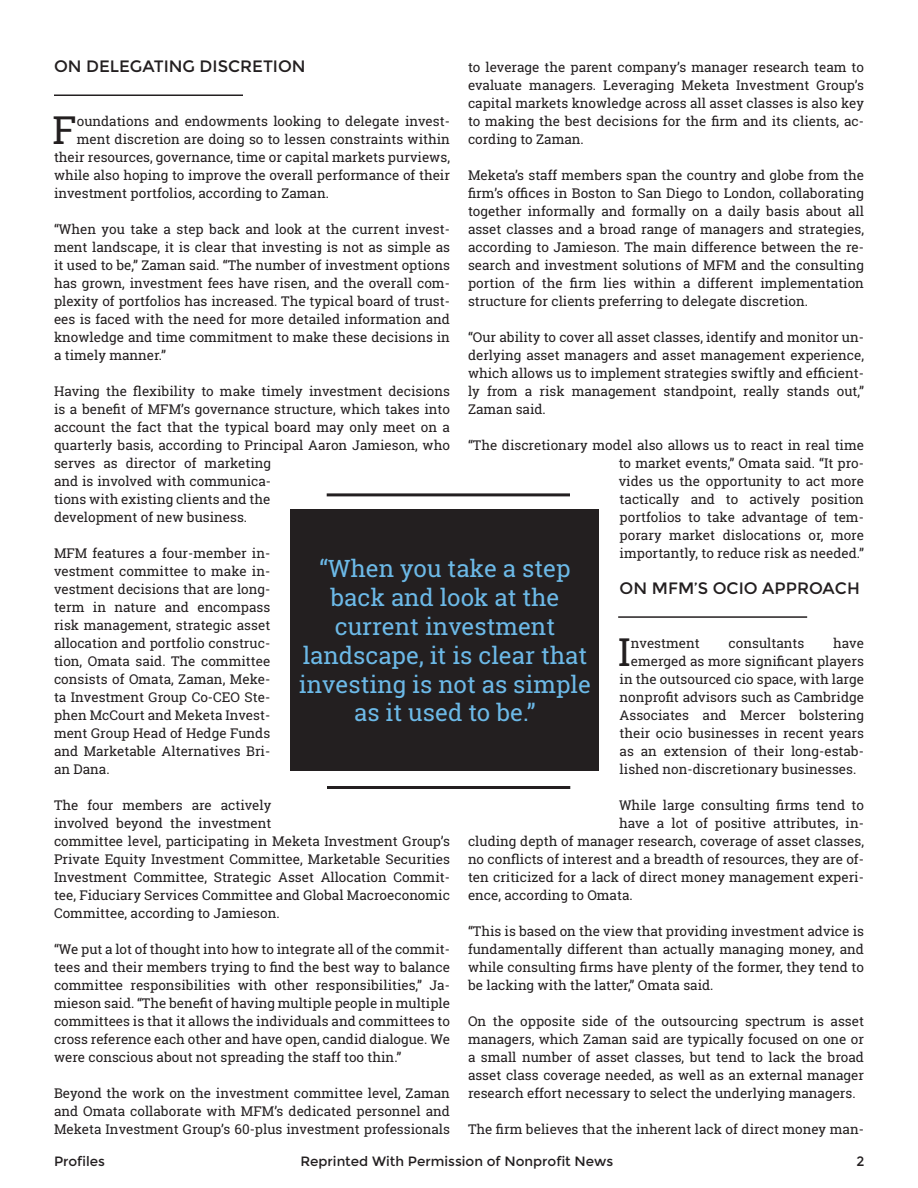
<style>
.page{position:relative;width:918px;height:1188px;background:#fff}
.page>*{position:absolute;margin:0;border:0;box-sizing:border-box;transform-origin:0 0}
.t1{font:38.85px "Roboto Slab";color:#231f20}
.t2{font:24px/28.8px "Roboto Slab";color:#6cb9e7;text-align:center}
.t3{font:16.5px "Montserrat";color:#231f20}
.t4{font:13.5px/18px "Roboto Slab";color:#231f20;text-align:justify}
.t5{font:13.5px "Montserrat";color:#231f20}
</style>
<div class="page">
<hr style="left:54px;top:94px;width:189px;height:2px;background:#231f20">
<div style="left:291px;top:510px;width:308px;height:261px;background:#231f20"></div>
<hr style="left:327px;top:786px;width:243px;height:3px;background:#231f20">
<hr style="left:327px;top:493px;width:243px;height:3px;background:#231f20">
<hr style="left:618px;top:616px;width:189px;height:2px;background:#231f20">
<p class="t3" style="left:54px;top:57px;width:253px">ON DELEGATING DISCRETION</p>
<p class="t4" style="left:468px;top:58px;width:398px">to leverage the parent company’s manager research team to evaluate managers. Leveraging Meketa Investment Group’s capital markets knowledge across all asset classes is also key to making the best decisions for the firm and its clients, ac&shy;cording to Zaman.</p>
<p class="t4" style="left:468px;top:166px;width:398px">Meketa’s staff members span the country and globe from the firm’s offices in Boston to San Diego to London, collaborating together informally and formally on a daily basis about all asset classes and a broad range of managers and strategies, according to Jamieson. The main difference between the re&shy;search and investment solutions of MFM and the consulting portion of the firm lies within a different implementation structure for clients preferring to delegate discretion.</p>
<p class="t4" style="left:468px;top:328px;width:398px">“Our ability to cover all asset classes, identify and monitor un&shy;derlying asset managers and asset management experience, which allows us to implement strategies swiftly and efficient&shy;ly from a risk management standpoint, really stands out,” Zaman said.</p>
<p class="t4" style="left:619px;top:436px;width:247px;text-indent:-151px">“The discretionary model also allows us to react in real time to market events,” Omata said. “It pro&shy;vides us the opportunity to act more tactically and to actively position portfolios to take advantage of tem&shy;porary market dislocations or, more importantly, to reduce risk as needed.”</p>
<p class="t3" style="left:620px;top:579px;width:242px">ON MFM’S OCIO APPROACH</p>
<p class="t1" style="left:53px;top:103px;width:26px">F</p>
<p class="t4" style="left:77px;top:112px;width:375px">oundations and endowments looking to delegate invest-</p>
<p class="t4" style="left:77px;top:130px;width:375px">ment discretion are doing so to lessen constraints within</p>
<p class="t4" style="left:54px;top:148px;width:398px">their resources, governance, time or capital markets purviews,</p>
<p class="t4" style="left:54px;top:166px;width:398px">while also hoping to improve the overall performance of their</p>
<p class="t4" style="left:54px;top:184px;width:277px">investment portfolios, according to Zaman.</p>
<p class="t4" style="left:54px;top:220px;width:398px">“When you take a step back and look at the current invest&shy;ment landscape, it is clear that investing is not as simple as it used to be,” Zaman said. “The number of investment options has grown, investment fees have risen, and the overall com&shy;plexity of portfolios has increased. The typical board of trust&shy;ees is faced with the need for more detailed information and knowledge and time commitment to make these decisions in a timely manner.”</p>
<p class="t4" style="left:54px;top:382px;width:398px;text-align:left">Having the flexibility to make timely investment decisions is a benefit of MFM’s governance structure, which takes into account the fact that the typical board may only meet on a quarterly basis, according to Principal Aaron Jamieson, who serves as director of marketing<br>and is involved with communica-<br>tions with existing clients and the<br>development of new business.</p>
<p class="t4" style="left:54px;top:544px;width:218px">MFM features a four-member in&shy;vestment committee to make in&shy;vestment decisions that are long&shy;term in nature and encompass risk management, strategic asset allocation and portfolio construc&shy;tion, Omata said. The committee consists of Omata, Zaman, Meke&shy;ta Investment Group Co-CEO Ste&shy;phen McCourt and Meketa Invest&shy;ment Group Head of Hedge Funds and Marketable Alternatives Bri&shy;an Dana.</p>
<p class="t4" style="left:54px;top:796px;width:398px;text-align:left">The four members are actively<br>involved beyond the investment<br>committee level, participating in Meketa Investment Group’s Private Equity Investment Committee, Marketable Securities Investment Committee, Strategic Asset Allocation Commit&shy;tee, Fiduciary Services Committee and Global Macroeconomic Committee, according to Jamieson.</p>
<p class="t4" style="left:54px;top:940px;width:398px">“We put a lot of thought into how to integrate all of the commit&shy;tees and their members trying to find the best way to balance committee responsibilities with other responsibilities,” Ja&shy;mieson said. “The benefit of having multiple people in multiple committees is that it allows the individuals and committees to cross reference each other and have open, candid dialogue. We were conscious about not spreading the staff too thin.”</p>
<p class="t4" style="left:54px;top:1084px;width:398px">Beyond the work on the investment committee level, Zaman and Omata collaborate with MFM’s dedicated personnel and Meketa Investment Group’s 60-plus investment professionals</p>
<p class="t2" style="left:319px;top:554px;width:253px">“When you take a step back and look at the</p>
<p class="t2" style="left:335px;top:612px;width:222px">current investment</p>
<p class="t2" style="left:299px;top:640px;width:293px">landscape, it is clear that investing is not as simple as it used to be.”</p>
<p class="t1" style="left:618px;top:625px;width:14px">I</p>
<p class="t4" style="left:631px;top:634px;width:70px">nvestment</p>
<p class="t4" style="left:729px;top:634px;width:77px">consultants</p>
<p class="t4" style="left:833px;top:634px;width:32px">have</p>
<p class="t4" style="left:631px;top:652px;width:235px">emerged as more significant players</p>
<p class="t4" style="left:620px;top:670px;width:246px">in the outsourced cio space, with large</p>
<p class="t4" style="left:620px;top:688px;width:246px">nonprofit advisors such as Cambridge</p>
<p class="t4" style="left:620px;top:706px;width:246px">Associates and Mercer bolstering</p>
<p class="t4" style="left:620px;top:724px;width:246px">their ocio businesses in recent years</p>
<p class="t4" style="left:620px;top:742px;width:246px">as an extension of their long-estab-</p>
<p class="t4" style="left:620px;top:760px;width:238px">lished non-discretionary businesses.</p>
<p class="t4" style="left:619px;top:796px;width:246px">While large consulting firms tend to</p>
<p class="t4" style="left:619px;top:814px;width:246px">have a lot of positive attributes, in-</p>
<p class="t4" style="left:468px;top:832px;width:398px">cluding depth of manager research, coverage of asset classes,</p>
<p class="t4" style="left:468px;top:850px;width:397px">no conflicts of interest and a breadth of resources, they are of-</p>
<p class="t4" style="left:468px;top:868px;width:397px">ten criticized for a lack of direct money management experi-</p>
<p class="t4" style="left:468px;top:886px;width:166px">ence, according to Omata.</p>
<p class="t4" style="left:468px;top:922px;width:398px">“This is based on the view that providing investment advice is fundamentally different than actually managing money, and while consulting firms have plenty of the former, they tend to be lacking with the latter,” Omata said.</p>
<p class="t4" style="left:468px;top:1012px;width:398px">On the opposite side of the outsourcing spectrum is asset managers, which Zaman said are typically focused on one or a small number of asset classes, but tend to lack the broad asset class coverage needed, as well as an external manager research effort necessary to select the underlying managers.</p>
<p class="t4" style="left:468px;top:1120px;width:397px">The firm believes that the inherent lack of direct money man-</p>
<p class="t5" style="left:54px;top:1153px;width:53px">Profiles</p>
<p class="t5" style="left:300px;top:1153px;width:314px">Reprinted With Permission of Nonprofit News</p>
<p class="t5" style="left:857px;top:1153px;width:9px">2</p>
</div>
